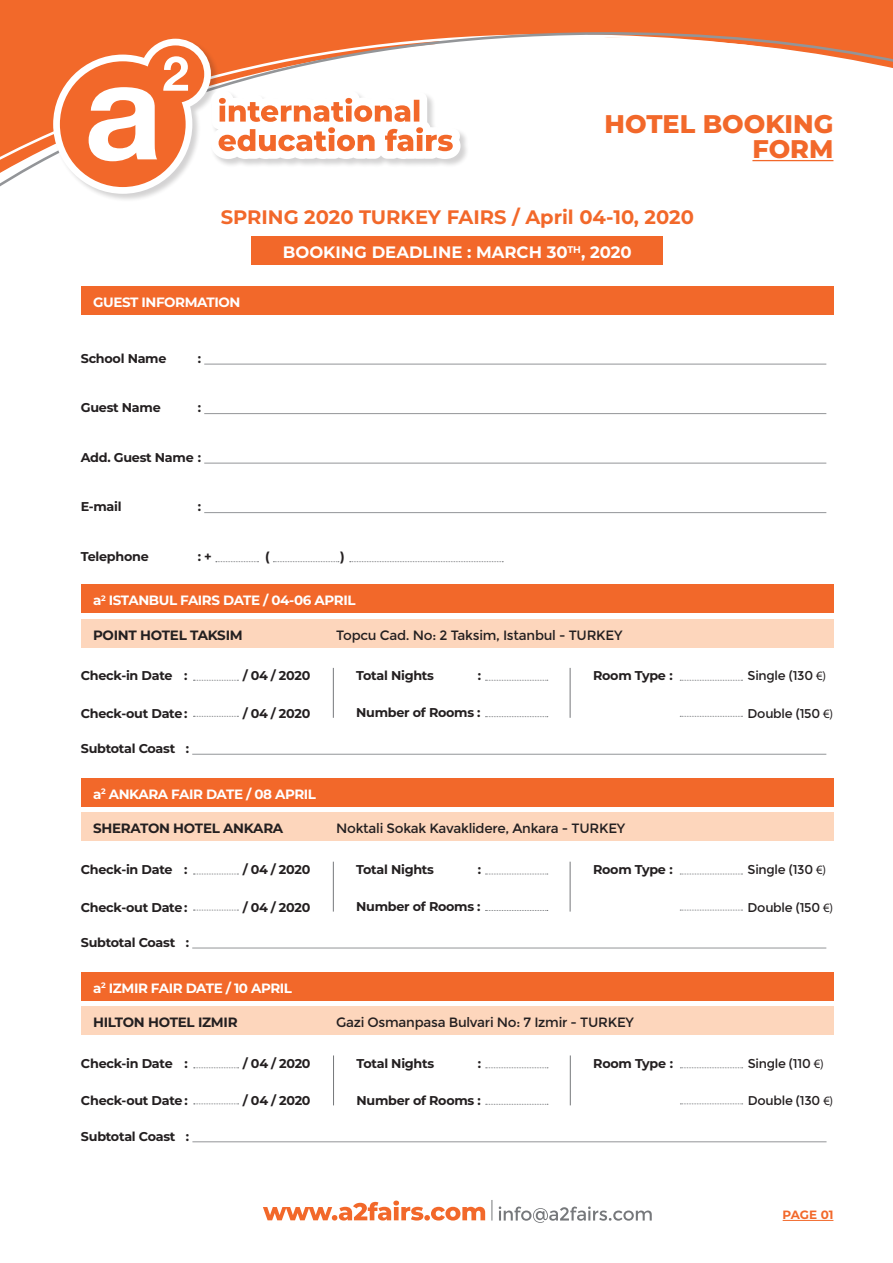
<style>
.page{position:relative;width:893px;height:1263px;background:#fff}
.page>*{position:absolute;margin:0;border:0;box-sizing:border-box;transform-origin:0 0}
.t1{font:800 25.5px "Montserrat";color:#f2682a}
.t2{font:700 19.5px "Montserrat";color:#f2682a}
.t3{font:700 16.5px "Montserrat";color:#fff}
.t4{font:13.5px "Montserrat";letter-spacing:-.02em;color:#231f20}
.t5{font:700 13.5px "Montserrat";letter-spacing:-.03em;color:#fff}
.t6{font:700 13.5px "Montserrat";letter-spacing:-.02em;color:#231f20}
.t7{font:700 12.75px "Montserrat";letter-spacing:-.02em;color:#231f20}
.t8{font:12.75px "Montserrat";letter-spacing:-.02em;color:#231f20}
.t9{font:700 12px "Montserrat";letter-spacing:-.01em;color:#f2682a}
.s1{font-family:"Myriad Pro"}
</style>
<div class="page">
<div style="left:0;top:0;width:893px;height:29px;background:#f2692a"></div>
<hr style="left:0;top:29px;width:893px;height:3px;background:#f2692a">
<svg style="left:0;top:32px;width:893px;height:155px"></svg>
<div style="left:53px;top:39px;width:167px;height:164px;background:#231f20;opacity:.2"></div>
<div style="left:211px;top:90px;width:258px;height:78px;background:#231f20;opacity:.2"></div>
<svg style="left:53px;top:39px;width:408px;height:155px"></svg>
<hr style="left:752px;top:160px;width:81px;height:1px;background:#f2682a">
<svg style="left:491px;top:1200px;width:1px;height:20px"></svg>
<svg style="left:263px;top:1200px;width:222px;height:20px"></svg>
<svg style="left:499px;top:1206px;width:153px;height:17px"></svg>
<div style="left:251px;top:236px;width:412px;height:28px;background:#f2682a"></div>
<div style="left:81px;top:286px;width:752px;height:28px;background:#f2682a"></div>
<hr style="left:204px;top:364px;width:622px;height:1px;background:#939598">
<hr style="left:204px;top:413px;width:622px;height:1px;background:#939598">
<hr style="left:204px;top:463px;width:622px;height:1px;background:#939598">
<hr style="left:204px;top:512px;width:622px;height:1px;background:#939598">
<svg style="left:216px;top:561px;width:43px;height:1px"></svg>
<svg style="left:273px;top:561px;width:66px;height:1px"></svg>
<svg style="left:350px;top:561px;width:153px;height:1px"></svg>
<div style="left:81px;top:619px;width:752px;height:28px;background:#fdd6bc"></div>
<div style="left:81px;top:584px;width:752px;height:29px;background:#f2682a"></div>
<hr style="left:192px;top:754px;width:634px;height:1px;background:#939598">
<svg style="left:193px;top:680px;width:45px;height:1px"></svg>
<svg style="left:193px;top:716px;width:45px;height:1px"></svg>
<svg style="left:680px;top:680px;width:62px;height:1px"></svg>
<svg style="left:680px;top:716px;width:62px;height:1px"></svg>
<svg style="left:485px;top:680px;width:63px;height:1px"></svg>
<svg style="left:485px;top:716px;width:63px;height:1px"></svg>
<hr style="left:333px;top:668px;width:1px;height:50px;background:#76787b">
<hr style="left:570px;top:668px;width:1px;height:50px;background:#76787b">
<div style="left:81px;top:813px;width:752px;height:28px;background:#fdd6bc"></div>
<div style="left:81px;top:778px;width:752px;height:28px;background:#f2682a"></div>
<hr style="left:192px;top:948px;width:634px;height:1px;background:#939598">
<svg style="left:193px;top:874px;width:45px;height:1px"></svg>
<svg style="left:193px;top:910px;width:45px;height:1px"></svg>
<svg style="left:680px;top:874px;width:62px;height:1px"></svg>
<svg style="left:680px;top:910px;width:62px;height:1px"></svg>
<svg style="left:485px;top:874px;width:63px;height:1px"></svg>
<svg style="left:485px;top:910px;width:63px;height:1px"></svg>
<hr style="left:333px;top:862px;width:1px;height:49px;background:#76787b">
<hr style="left:570px;top:862px;width:1px;height:49px;background:#76787b">
<div style="left:81px;top:1006px;width:752px;height:29px;background:#fdd6bc"></div>
<div style="left:81px;top:972px;width:752px;height:28px;background:#f2682a"></div>
<hr style="left:192px;top:1141px;width:634px;height:1px;background:#939598">
<svg style="left:194px;top:1067px;width:45px;height:1px"></svg>
<svg style="left:194px;top:1103px;width:45px;height:1px"></svg>
<svg style="left:680px;top:1067px;width:63px;height:1px"></svg>
<svg style="left:680px;top:1103px;width:63px;height:1px"></svg>
<svg style="left:486px;top:1067px;width:62px;height:1px"></svg>
<svg style="left:486px;top:1104px;width:62px;height:1px"></svg>
<hr style="left:333px;top:1055px;width:1px;height:50px;background:#76787b">
<hr style="left:570px;top:1055px;width:1px;height:50px;background:#76787b">
<hr style="left:783px;top:1220px;width:50px;height:1px;background:#f2682a">
<p class="t1" style="left:604px;top:105px;width:230px">HOTEL BOOKING</p>
<p class="t1" style="left:752px;top:130px;width:82px">FORM</p>
<p class="t2" style="left:221px;top:203px;width:475px">SPRING 2020 TURKEY FAIRS / April 04-10, 2020</p>
<p class="t5" style="left:93px;top:292px;width:149px">GUEST INFORMATION</p>
<p class="t7" style="left:81px;top:349px;width:87px">School Name</p>
<p class="t7" style="left:198px;top:349px;width:5px">:</p>
<p class="t3" style="left:283px;top:240px;width:350px">BOOKING DEADLINE : MARCH 30<sup>TH</sup>, 2020</p>
<p class="t7" style="left:81px;top:399px;width:81px">Guest Name</p>
<p class="t7" style="left:198px;top:399px;width:5px">:</p>
<p class="t7" style="left:81px;top:448px;width:122px">Add. Guest Name :</p>
<p class="t7" style="left:81px;top:498px;width:42px">E-mail</p>
<p class="t7" style="left:198px;top:498px;width:5px">:</p>
<p class="t7" style="left:81px;top:547px;width:70px">Telephone</p>
<p class="t7" style="left:198px;top:547px;width:16px">: +</p>
<p class="t7" style="left:265px;top:547px;width:6px">(</p>
<p class="t7" style="left:340px;top:547px;width:6px">)</p>
<p class="t5" style="left:93px;top:591px;width:264px">a<sup>2</sup> ISTANBUL FAIRS DATE / 04-06 APRIL</p>
<p class="t6" style="left:93px;top:625px;width:151px">POINT HOTEL TAKSIM</p>
<p class="t4" style="left:336px;top:627px;width:288px">Topcu Cad. No: 2 Taksim, Istanbul - TURKEY</p>
<p class="t7" style="left:81px;top:666px;width:108px">Check-in Date :</p>
<p class="t7" style="left:243px;top:666px;width:69px">/ 04 / 2020</p>
<p class="t7" style="left:81px;top:704px;width:108px">Check-out Date :</p>
<p class="t7" style="left:243px;top:704px;width:69px">/ 04 / 2020</p>
<p class="t7" style="left:81px;top:739px;width:110px">Subtotal Coast :</p>
<p class="t5" style="left:93px;top:784px;width:224px">a<sup>2</sup> ANKARA FAIR DATE / 08 APRIL</p>
<p class="t7" style="left:356px;top:666px;width:79px">Total Nights</p>
<p class="t7" style="left:478px;top:666px;width:5px">:</p>
<p class="t7" style="left:356px;top:704px;width:126px">Number of Rooms :</p>
<p class="t7" style="left:593px;top:666px;width:81px">Room Type :</p>
<p class="t8" style="left:747px;top:668px;width:80px">Single (130 <span class="s1">€)</span></p>
<p class="t8" style="left:747px;top:706px;width:87px">Double (150 <span class="s1">€)</span></p>
<p class="t6" style="left:93px;top:819px;width:192px">SHERATON HOTEL ANKARA</p>
<p class="t4" style="left:336px;top:821px;width:291px">Noktali Sokak Kavaklidere, Ankara - TURKEY</p>
<p class="t7" style="left:81px;top:860px;width:108px">Check-in Date :</p>
<p class="t7" style="left:243px;top:860px;width:69px">/ 04 / 2020</p>
<p class="t7" style="left:81px;top:898px;width:108px">Check-out Date :</p>
<p class="t7" style="left:243px;top:898px;width:69px">/ 04 / 2020</p>
<p class="t7" style="left:81px;top:933px;width:110px">Subtotal Coast :</p>
<p class="t5" style="left:93px;top:978px;width:200px">a<sup>2</sup> IZMIR FAIR DATE / 10 APRIL</p>
<p class="t7" style="left:356px;top:860px;width:79px">Total Nights</p>
<p class="t7" style="left:478px;top:860px;width:5px">:</p>
<p class="t7" style="left:356px;top:897px;width:126px">Number of Rooms :</p>
<p class="t7" style="left:593px;top:860px;width:81px">Room Type :</p>
<p class="t8" style="left:747px;top:862px;width:80px">Single (130 <span class="s1">€)</span></p>
<p class="t8" style="left:747px;top:900px;width:87px">Double (150 <span class="s1">€)</span></p>
<p class="t6" style="left:93px;top:1013px;width:146px">HILTON HOTEL IZMIR</p>
<p class="t4" style="left:336px;top:1014px;width:299px">Gazi Osmanpasa Bulvari No: 7 Izmir - TURKEY</p>
<p class="t7" style="left:81px;top:1054px;width:108px">Check-in Date :</p>
<p class="t7" style="left:243px;top:1054px;width:69px">/ 04 / 2020</p>
<p class="t7" style="left:81px;top:1091px;width:108px">Check-out Date :</p>
<p class="t7" style="left:243px;top:1091px;width:69px">/ 04 / 2020</p>
<p class="t7" style="left:81px;top:1127px;width:110px">Subtotal Coast :</p>
<p class="t7" style="left:356px;top:1054px;width:79px">Total Nights</p>
<p class="t7" style="left:478px;top:1054px;width:5px">:</p>
<p class="t7" style="left:356px;top:1091px;width:126px">Number of Rooms :</p>
<p class="t7" style="left:593px;top:1054px;width:81px">Room Type :</p>
<p class="t8" style="left:748px;top:1056px;width:78px">Single (110 <span class="s1">€)</span></p>
<p class="t8" style="left:748px;top:1093px;width:87px">Double (130 <span class="s1">€)</span></p>
<p class="t9" style="left:783px;top:1206px;width:52px">PAGE 01</p>
</div>
